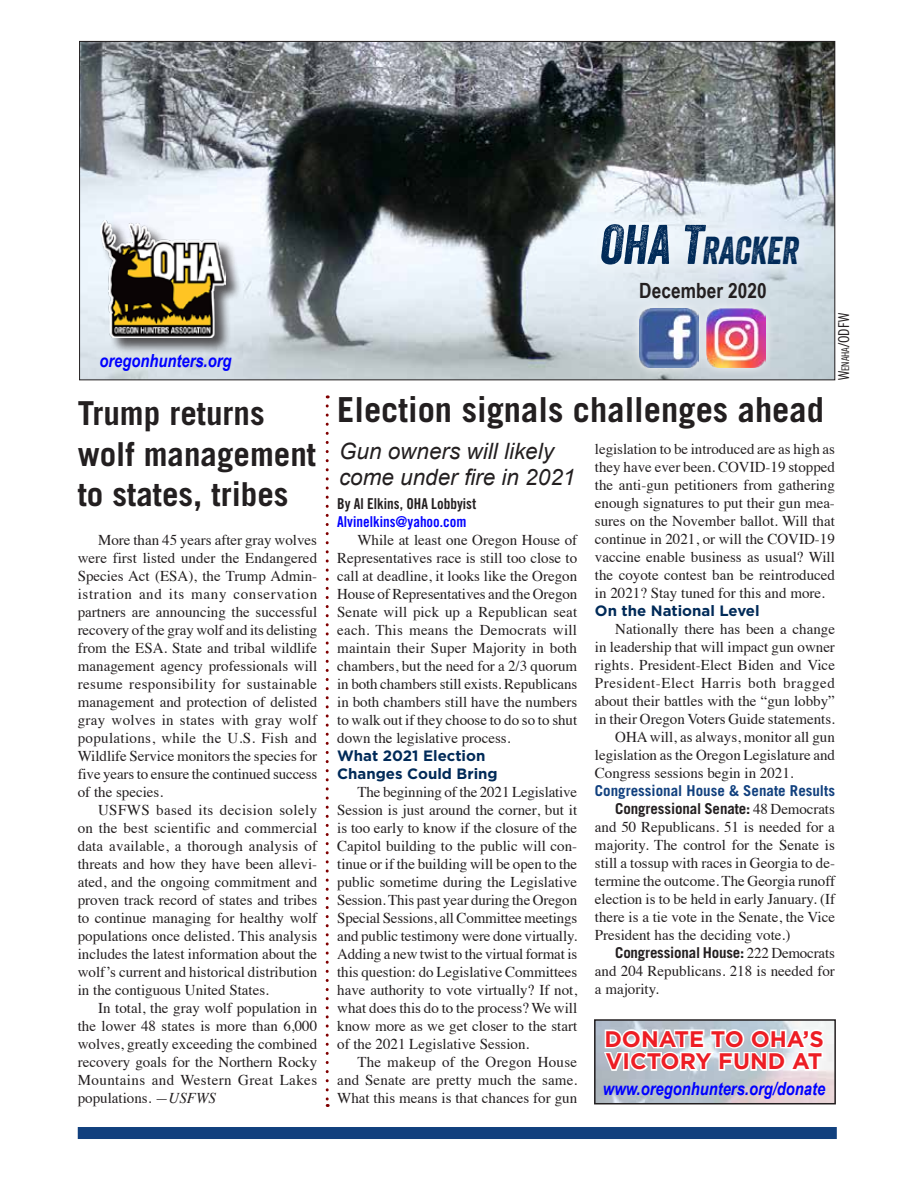
<style>
.page{position:relative;width:918px;height:1188px;background:#fff}
.page>*{position:absolute;margin:0;border:0;box-sizing:border-box;transform-origin:0 0}
.t1{font:italic 37.8px "Veneer";color:#002a58}
.t2{font:700 34.5px "Trade Gothic";color:#231f20}
.t3{font:700 33px/40.5px "Trade Gothic";color:#231f20}
.t4{font:italic 22.5px/25.5px "Arial";color:#231f20}
.t5{font:700 22.5px/22.5px "Gotham";color:#ed1d24}
.t6{font:700 21px "Arial Narrow";letter-spacing:.005em;color:#231f20}
.t7{font:italic 700 18px "Arial Narrow";color:#00f}
.t8{font:15px/18px "Times";color:#231f20;text-align:justify}
.t9{font:700 15px/18px "Trade Gothic";color:#11407e;text-align:right}
.t10{font:700 15px/18px "Gotham";color:#002a58}
.t11{font:15px "Times";letter-spacing:.035em;color:#231f20}
.t12{font:700 15px "Trade Gothic";letter-spacing:-.015em;color:#231f20}
.t13{font:15px "Trade Gothic Bold Cond Twenty";color:#231f20}
.t14{font:15px "Trade Gothic Bold Cond Twenty";color:#00f}
.t15{font:15px "Trade Gothic Cond Eighteen";color:#231f20}
.s1{font-style:italic}
.s2{font-size:54px}
.s3{font-size:10.5px}
.s4{color:#231f20}
.s5{font-family:"Times";font-weight:400;color:#231f20}
.s6{font-family:"Times";font-weight:400}
</style>
<div class="page">
<img style="left:81px;top:43px;width:752px;height:335px">
<div style="left:101px;top:221px;width:142px;height:133px;background:#231f20;opacity:.75"></div>
<img style="left:100px;top:221px;width:126px;height:116px">
<div style="left:630px;top:299px;width:78px;height:78px;background:#fff;opacity:.75"></div>
<img style="left:640px;top:309px;width:57px;height:58px">
<div style="left:78px;top:1127px;width:759px;height:12px;background:#11407e"></div>
<div style="left:581px;top:205px;width:238px;height:79px;background:#fff;opacity:.75"></div>
<svg style="left:326px;top:406px;width:4px;height:701px"></svg>
<div style="left:697px;top:299px;width:78px;height:78px;background:#fff;opacity:.75"></div>
<img style="left:707px;top:309px;width:59px;height:58px">
<img style="left:597px;top:1022px;width:236px;height:79px">
<div style="left:594px;top:1019px;width:242px;height:85px;border:2px solid #231f20"></div>
<svg style="left:602px;top:1027px;width:224px;height:46px"></svg>
<p class="t7" style="left:99px;top:347px;width:134px">oregonhunters.org</p>
<h3 class="t3" style="left:78px;top:393px;width:240px">Trump returns wolf management to states, tribes</h3>
<p class="t8" style="left:78px;top:530px;width:241px;text-indent:20px">More than 45 years after gray wolves were first listed under the Endangered Species Act (ESA), the Trump Admin&shy;istration and its many conservation partners are announcing the successful recovery of the gray wolf and its delisting from the ESA. State and tribal wildlife management agency professionals will resume responsibility for sustainable management and protection of delisted gray wolves in states with gray wolf populations, while the U.S. Fish and Wildlife Service monitors the species for five years to ensure the continued success of the species.</p>
<p class="t8" style="left:78px;top:800px;width:241px;text-indent:20px">USFWS based its decision solely on the best scientific and commercial data available, a thorough analysis of threats and how they have been allevi&shy;ated, and the ongoing commitment and proven track record of states and tribes to continue managing for healthy wolf populations once delisted. This analysis includes the latest information about the wolf’s current and historical distribution in the contiguous United States.</p>
<p class="t8" style="left:78px;top:998px;width:241px;text-indent:20px">In total, the gray wolf population in the lower 48 states is more than 6,000 wolves, greatly exceeding the combined recovery goals for the Northern Rocky Mountains and Western Great Lakes populations. <span class="s1">—USFWS</span></p>
<h1 class="t1" style="left:599px;top:227px;width:200px"><span class="s2">OHA T</span>RACKER</h1>
<h3 class="t6" style="left:639px;top:274px;width:129px">December 2020</h3>
<h2 class="t2" style="left:337px;top:389px;width:488px">Election signals challenges ahead</h2>
<p class="t15" style="left:835px;top:380px;width:69px;rotate:-90deg">W<span class="s3">enaha</span>/ODFW</p>
<h3 class="t4" style="left:339px;top:439px;width:238px">Gun owners will likely come under fire in 2021</h3>
<p class="t13" style="left:337px;top:495px;width:141px">By Al Elkins, OHA Lobbyist</p>
<p class="t14" style="left:337px;top:513px;width:131px">Alvinelkins@yahoo.com</p>
<p class="t8" style="left:337px;top:530px;width:242px;text-indent:20px">While at least one Oregon House of Representatives race is still too close to call at deadline, it looks like the Oregon House of Representatives and the Oregon Senate will pick up a Republican seat each. This means the Democrats will maintain their Super Majority in both chambers, but the need for a 2/3 quorum in both chambers still exists. Republicans in both chambers still have the numbers to walk out if they choose to do so to shut down the legislative process.</p>
<p class="t10" style="left:337px;top:747px;width:162px">What 2021 Election<br>Changes Could Bring</p>
<p class="t8" style="left:337px;top:782px;width:242px;text-indent:20px">The beginning of the 2021 Legislative Session is just around the corner, but it is too early to know if the closure of the Capitol building to the public will con&shy;tinue or if the building will be open to the public sometime during the Legislative Session. This past year during the Oregon Special Sessions, all Committee meetings and public testimony were done virtually.<br>Adding a new twist to the virtual format is this question: do Legislative Committees have authority to vote virtually? If not, what does this do to the process? We will know more as we get closer to the start of the 2021 Legislative Session.</p>
<p class="t8" style="left:337px;top:1052px;width:242px;text-indent:20px">The makeup of the Oregon House and Senate are pretty much the same.<br>What this means is that chances for gun</p>
<p class="t8" style="left:595px;top:439px;width:242px">legislation to be introduced are as high as they have ever been. COVID-19 stopped the anti-gun petitioners from gathering enough signatures to put their gun mea&shy;sures on the November ballot. Will that continue in 2021, or will the COVID-19 vaccine enable business as usual? Will the coyote contest ban be reintroduced in 2021? Stay tuned for this and more.</p>
<p class="t10" style="left:595px;top:602px;width:166px">On the National Level</p>
<p class="t8" style="left:615px;top:619px;width:221px">Nationally there has been a change</p>
<p class="t8" style="left:595px;top:637px;width:242px">in leadership that will impact gun owner</p>
<p class="t8" style="left:595px;top:655px;width:242px">rights. President-Elect Biden and Vice</p>
<p class="t11" style="left:595px;top:669px;width:241px">President-Elect Harris both bragged</p>
<p class="t8" style="left:595px;top:691px;width:241px">about their battles with the “gun lobby”</p>
<p class="t8" style="left:595px;top:709px;width:242px">in their Oregon Voters Guide statements.</p>
<p class="t8" style="left:615px;top:727px;width:221px">OHA will, as always, monitor all gun</p>
<p class="t8" style="left:595px;top:745px;width:242px">legislation as the Oregon Legislature and</p>
<p class="t8" style="left:595px;top:763px;width:200px">Congress sessions begin in 2021.</p>
<p class="t9" style="left:595px;top:782px;width:242px">Congressional House &amp; Senate Results<br><span class="s4">Congressional Senate:</span> <span class="s5">48 Democrats</span></p>
<p class="t8" style="left:595px;top:817px;width:242px">and 50 Republicans. 51 is needed for a majority. The control for the Senate is still a tossup with races in Georgia to de&shy;termine the outcome. The Georgia runoff election is to be held in early January. (If there is a tie vote in the Senate, the Vice President has the deciding vote.)</p>
<p class="t12" style="left:615px;top:944px;width:221px">Congressional House: <span class="s6">222 Democrats</span></p>
<p class="t8" style="left:595px;top:961px;width:242px">and 204 Republicans. 218 is needed for a majority.</p>
<h3 class="t5" style="left:604px;top:1027px;width:221px">DONATE TO OHA’S<br>VICTORY FUND AT</h3>
<p class="t7" style="left:603px;top:1075px;width:224px">www.oregonhunters.org/donate</p>
</div>
